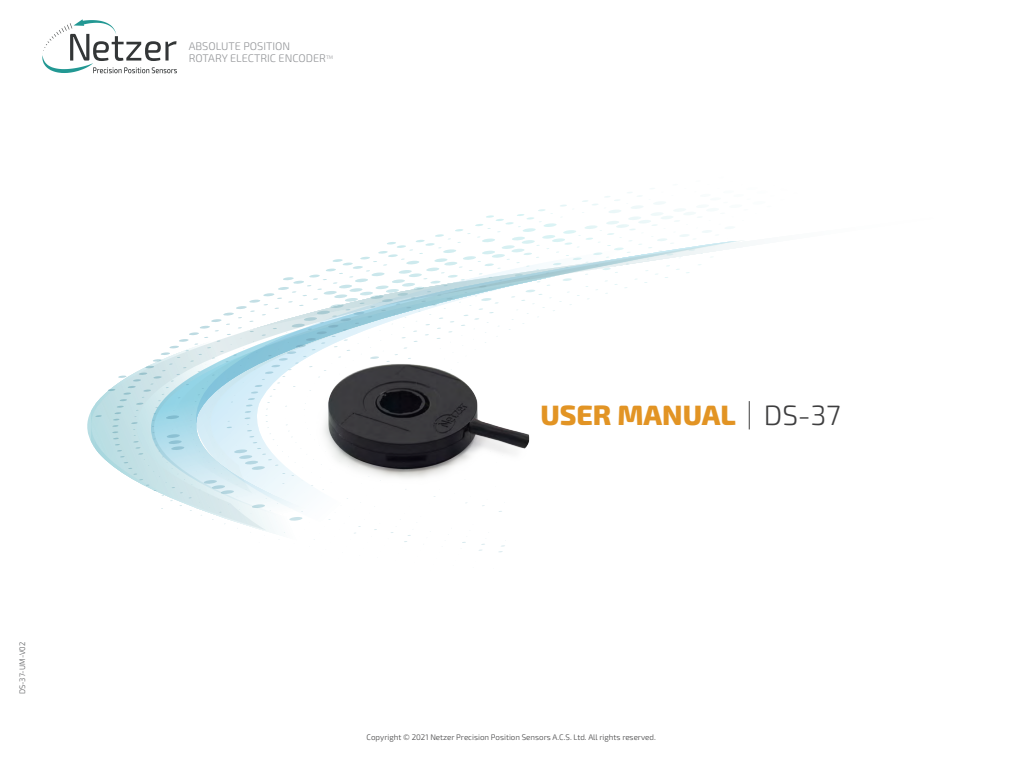
<style>
.page{position:relative;width:1024px;height:768px;background:#fff}
.page>*{position:absolute;margin:0;border:0;box-sizing:border-box;transform-origin:0 0}
.title_main_blue{font:800 28px "Exo 2";color:#e29424}
.t1{font:300 28px "Exo 2";color:#3e3e3f}
.t2{font:300 11px "Exo 2";color:#939598}
.t3{font:300 8px "Exo 2";color:#3e3e3f}
.Text_Table{font:300 8px "Exo 2";color:#57585a;scale:.95 1}
</style>
<div class="page">
<svg style="left:91px;top:346px;width:105px;height:165px"></svg>
<svg style="left:173px;top:332px;width:23px;height:161px;background:#c0e2eb"></svg>
<svg style="left:196px;top:204px;width:554px;height:349px"></svg>
<svg style="left:749px;top:401px;width:1px;height:28px"></svg>
<svg style="left:42px;top:19px;width:135px;height:54px"></svg>
<img style="left:313px;top:344px;width:226px;height:157px">
<p class="Text_Table" style="left:18px;top:694px;width:57px;rotate:-90deg">DS-37-UM-V02</p>
<p class="t2" style="left:189px;top:40px;width:103px">ABSOLUTE POSITION</p>
<p class="t2" style="left:189px;top:52px;width:146px">ROTARY ELECTRIC ENCODER<sup>TM</sup></p>
<p class="title_main_blue" style="left:540px;top:398px;width:197px">USER MANUAL</p>
<p class="t1" style="left:764px;top:399px;width:78px">DS-37</p>
<p class="t3" style="left:367px;top:733px;width:291px">Copyright © 2021 Netzer Precision Position Sensors A.C.S. Ltd. All rights reserved.</p>
</div>
